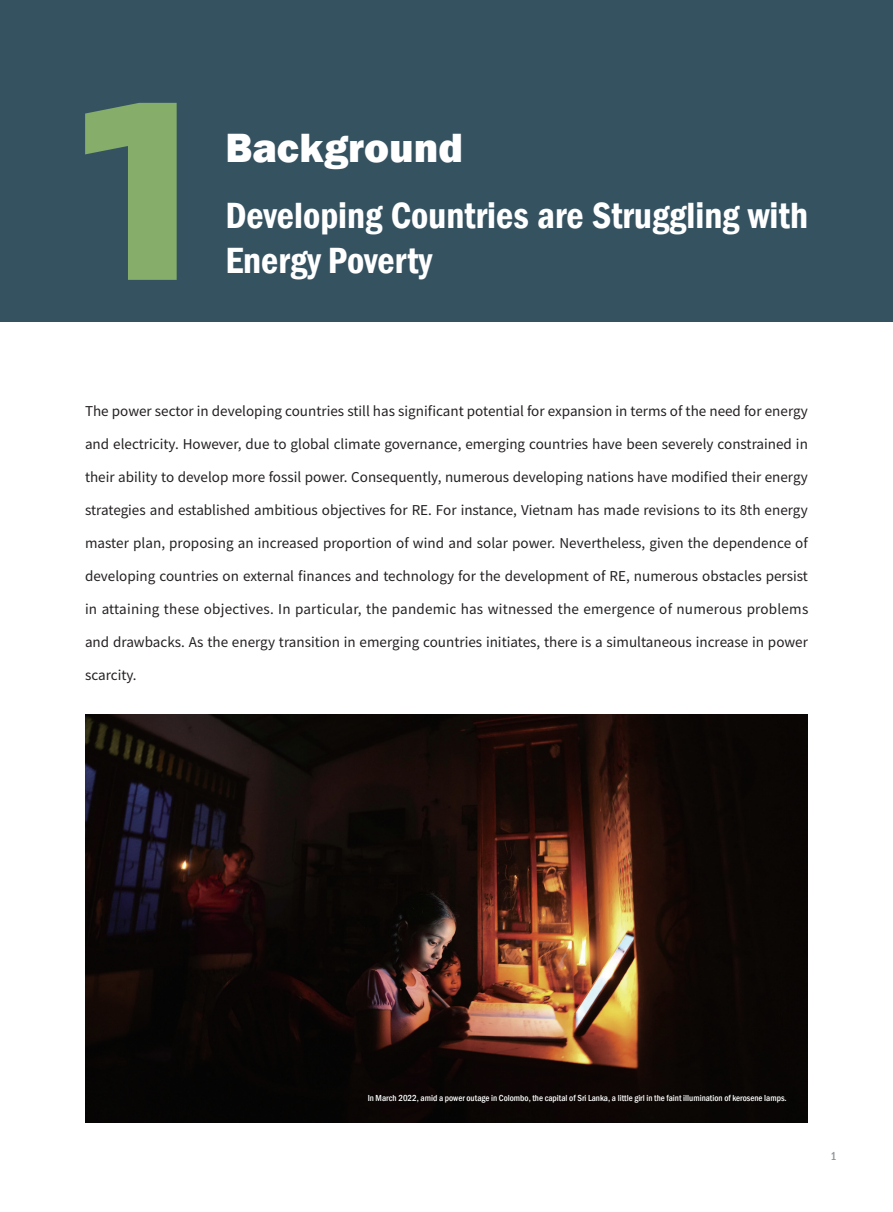
<style>
.page{position:relative;width:893px;height:1212px;background:#fff}
.page>*{position:absolute;margin:0;border:0;box-sizing:border-box;transform-origin:0 0}
.t1{font:800 255px "Alibaba Pu Hui Ti";color:#86ae6a}
.t2{font:800 42px "Franklin Gothic";color:#fff}
.t3{font:600 condensed 37.5px "Franklin Gothic";color:#fff}
.t4{font:13.5px "Source Han Sans CN";color:#231f20}
.t5{font:500 condensed 12px "Franklin Gothic";color:#939598}
.t6{font:500 condensed 9px "Franklin Gothic";color:#fff}
</style>
<div class="page">
<div style="left:0;top:0;width:893px;height:321px;background:#355261"></div>
<img style="left:85px;top:714px;width:723px;height:408px">
<h1 class="t1" style="left:62px;top:-19px;width:155px">1</h1>
<h2 class="t2" style="left:225px;top:120px;width:239px">Background</h2>
<h3 class="t3" style="left:225px;top:190px;width:584px">Developing Countries are Struggling with</h3>
<h3 class="t3" style="left:225px;top:235px;width:208px">Energy Poverty</h3>
<p class="t4" style="left:85px;top:403px;width:724px">The power sector in developing countries still has significant potential for expansion in terms of the need for energy</p>
<p class="t4" style="left:85px;top:436px;width:724px">and electricity. However, due to global climate governance, emerging countries have been severely constrained in</p>
<p class="t4" style="left:85px;top:469px;width:724px">their ability to develop more fossil power. Consequently, numerous developing nations have modified their energy</p>
<p class="t4" style="left:85px;top:502px;width:724px">strategies and established ambitious objectives for RE. For instance, Vietnam has made revisions to its 8th energy</p>
<p class="t4" style="left:85px;top:535px;width:724px">master plan, proposing an increased proportion of wind and solar power. Nevertheless, given the dependence of</p>
<p class="t4" style="left:85px;top:568px;width:724px">developing countries on external finances and technology for the development of RE, numerous obstacles persist</p>
<p class="t4" style="left:85px;top:601px;width:725px">in attaining these objectives. In particular, the pandemic has witnessed the emergence of numerous problems</p>
<p class="t4" style="left:85px;top:634px;width:724px">and drawbacks. As the energy transition in emerging countries initiates, there is a simultaneous increase in power</p>
<p class="t4" style="left:85px;top:667px;width:53px">scarcity.</p>
<p class="t6" style="left:368px;top:1092px;width:420px">In March 2022, amid a power outage in Colombo, the capital of Sri Lanka, a little girl in the faint illumination of kerosene lamps.</p>
<p class="t5" style="left:830px;top:1148px;width:8px">1</p>
</div>
